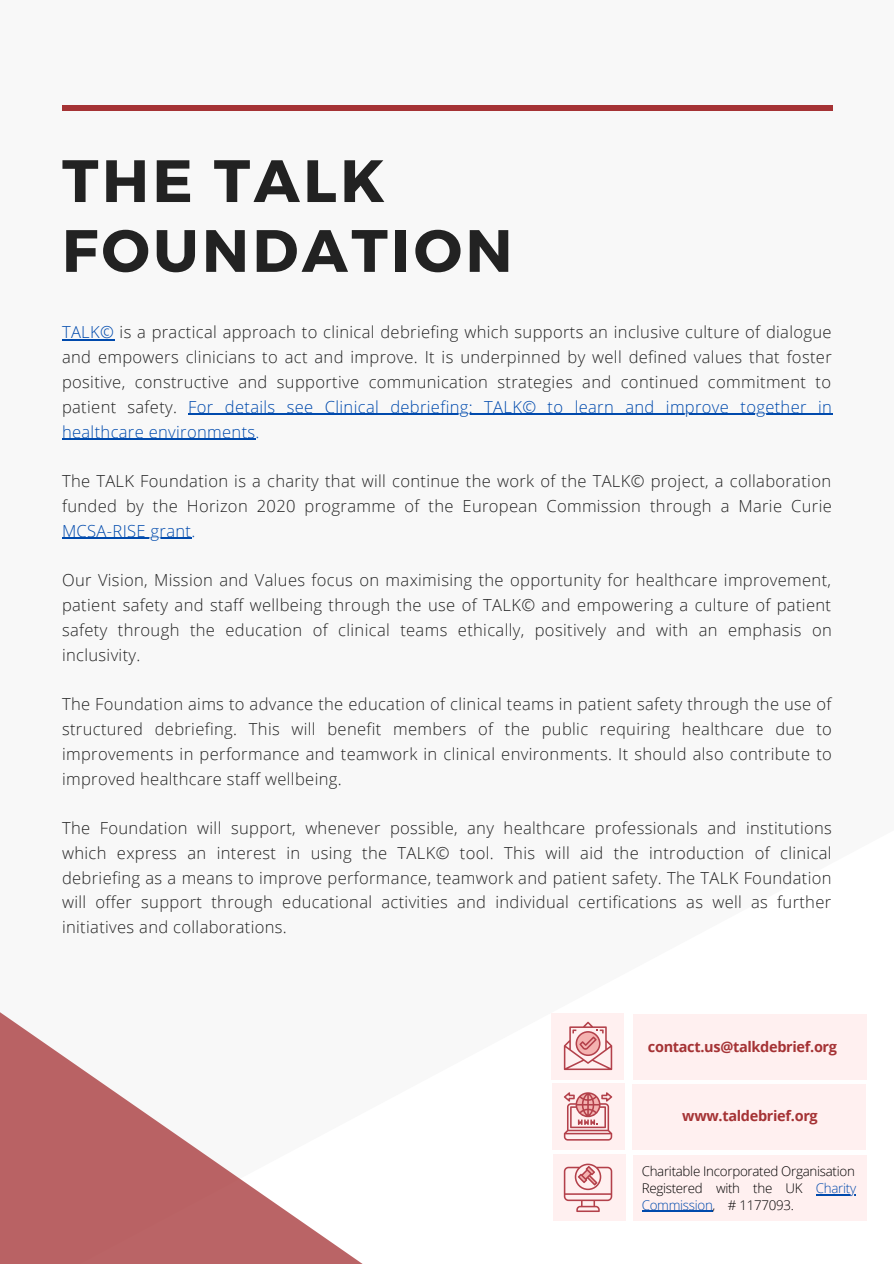
<style>
.page{position:relative;width:894px;height:1264px;background:#fff}
.page>*{position:absolute;margin:0;border:0;box-sizing:border-box;transform-origin:0 0}
.t1{font:700 59.55px/69.8px "Montserrat";letter-spacing:.06em;color:#222}
.t2{font:300 16.5px/24.8px "Open Sans";letter-spacing:.02em;color:#222;text-align:justify}
.t3{font:700 14.55px "Open Sans";letter-spacing:-.02em;color:#a53335}
.t4{font:300 13.35px/16.6px "Open Sans";letter-spacing:-.02em;color:#000}
.s1{color:#004aad}
</style>
<div class="page">
<svg style="left:0;top:1012px;width:361px;height:251px"></svg>
<div style="left:62px;top:105px;width:770px;height:6px;background:#a53335"></div>
<div style="left:551px;top:1012px;width:72px;height:67px;background:#fff0f0"></div>
<svg style="left:563px;top:1021px;width:49px;height:49px"></svg>
<div style="left:552px;top:1083px;width:72px;height:66px;background:#fff0f0"></div>
<svg style="left:563px;top:1092px;width:49px;height:48px"></svg>
<hr style="left:62px;top:339px;width:52px;height:2px;background:#004aad">
<hr style="left:188px;top:414px;width:644px;height:1px;background:#004aad">
<hr style="left:62px;top:438px;width:193px;height:2px;background:#004aad">
<hr style="left:62px;top:538px;width:129px;height:1px;background:#004aad">
<div style="left:553px;top:1154px;width:72px;height:67px;background:#fff0f0"></div>
<svg style="left:563px;top:1163px;width:49px;height:48px"></svg>
<div style="left:633px;top:1013px;width:233px;height:66px;background:#fff0f0"></div>
<div style="left:631px;top:1084px;width:234px;height:65px;background:#fff0f0"></div>
<div style="left:633px;top:1155px;width:233px;height:65px;background:#fff0f0"></div>
<hr style="left:815px;top:1194px;width:40px;height:1px;background:#004aad">
<hr style="left:641px;top:1210px;width:71px;height:1px;background:#004aad">
<p class="t1" style="left:62px;top:143px;width:452px">THE TALK<br>FOUNDATION</p>
<p class="t2" style="left:62px;top:320px;width:771px"><span class="s1">TALK©</span> is a practical approach to clinical debriefing which supports an inclusive culture of dialogue and empowers clinicians to act and improve. It is underpinned by well defined values that foster positive, constructive and supportive communication strategies and continued commitment to patient safety. <span class="s1">For details see Clinical debriefing: TALK© to learn and improve together in healthcare environments.</span></p>
<p class="t2" style="left:62px;top:468px;width:771px">The TALK Foundation is a charity that will continue the work of the TALK© project, a collaboration funded by the Horizon 2020 programme of the European Commission through a Marie Curie <span class="s1">MCSA-RISE grant.</span></p>
<p class="t2" style="left:62px;top:567px;width:771px">Our Vision, Mission and Values focus on maximising the opportunity for healthcare improvement, patient safety and staff wellbeing through the use of TALK© and empowering a culture of patient safety through the education of clinical teams ethically, positively and with an emphasis on inclusivity.</p>
<p class="t2" style="left:62px;top:691px;width:771px">The Foundation aims to advance the education of clinical teams in patient safety through the use of structured debriefing. This will benefit members of the public requiring healthcare due to improvements in performance and teamwork in clinical environments. It should also contribute to improved healthcare staff wellbeing.</p>
<p class="t2" style="left:62px;top:815px;width:771px">The Foundation will support, whenever possible, any healthcare professionals and institutions which express an interest in using the TALK© tool. This will aid the introduction of clinical debriefing as a means to improve performance, teamwork and patient safety. The TALK Foundation will offer support through educational activities and individual certifications as well as further initiatives and collaborations.</p>
<p class="t3" style="left:647px;top:1036px;width:191px">contact.us@talkdebrief.org</p>
<p class="t3" style="left:682px;top:1105px;width:137px">www.taldebrief.org</p>
<p class="t4" style="left:641px;top:1162px;width:215px">Charitable Incorporated Organisation</p>
<p class="t4" style="left:641px;top:1179px;width:216px">Registered with the UK <span class="s1">Charity<br>Commission</span>, # 1177093.</p>
</div>
